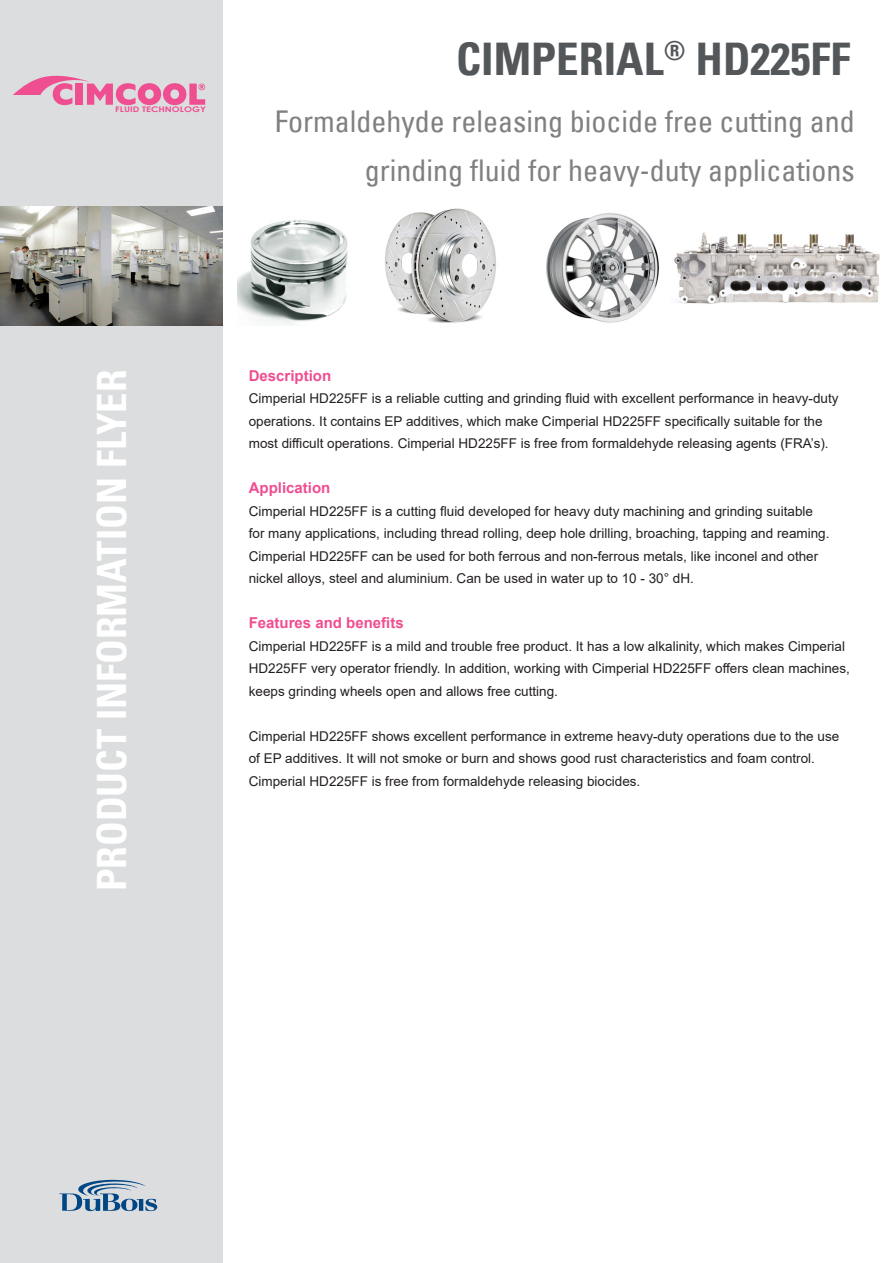
<style>
.page{position:relative;width:893px;height:1263px;background:#fff}
.page>*{position:absolute;margin:0;border:0;box-sizing:border-box;transform-origin:0 0}
.Product{font:45px "Univers Com 67 Bold Cond";color:#54575a}
.t1{font:40.5px "Univers Com 67 Bold Cond";color:#fff}
.Productlead_curs{font:condensed 30px/48.4px "Univers Com 57";color:#808080;text-align:right}
.t2{font:700 15px "Arial";color:#ef4e91}
.t3{font:13.5px/22.5px "Arial";color:#231f20}
.t4{font:700 7.65px "Century Gothic";color:#ef4e91;scale:1.23 1}
</style>
<div class="page">
<div style="left:0;top:0;width:223px;height:1263px;background:#dcdddf"></div>
<img style="left:546px;top:213px;width:113px;height:110px">
<img style="left:385px;top:208px;width:111px;height:115px">
<img style="left:237px;top:220px;width:111px;height:105px">
<img style="left:0;top:206px;width:222px;height:119px">
<img style="left:674px;top:232px;width:206px;height:72px">
<svg style="left:13px;top:76px;width:192px;height:29px"></svg>
<svg style="left:59px;top:1180px;width:98px;height:31px"></svg>
<p class="t4" style="left:115px;top:104px;width:75px">FLUID TECHNOLOGY</p>
<p class="Product" style="left:456px;top:31px;width:396px">CIMPERIAL<sup>®</sup> HD225FF</p>
<p class="Productlead_curs" style="left:275px;top:97px;width:581px">Formaldehyde releasing biocide free cutting and grinding fluid for heavy-duty applications</p>
<h2 class="t1" style="left:87px;top:891px;width:523px;rotate:-90deg">PRODUCT INFORMATION FLYER</h2>
<p class="t2" style="left:249px;top:365px;width:84px">Description</p>
<p class="t3" style="left:249px;top:387px;width:591px">Cimperial HD225FF is a reliable cutting and grinding fluid with excellent performance in heavy-duty operations. It contains EP additives, which make Cimperial HD225FF specifically suitable for the most difficult operations. Cimperial HD225FF is free from formaldehyde releasing agents (FRA’s).</p>
<p class="t2" style="left:249px;top:478px;width:83px">Application</p>
<p class="t3" style="left:249px;top:500px;width:582px">Cimperial HD225FF is a cutting fluid developed for heavy duty machining and grinding suitable for many applications, including thread rolling, deep hole drilling, broaching, tapping and reaming.<br>Cimperial HD225FF can be used for both ferrous and non-ferrous metals, like inconel and other nickel alloys, steel and aluminium. Can be used in water up to 10 - 30° dH.</p>
<p class="t2" style="left:249px;top:613px;width:157px">Features and benefits</p>
<p class="t3" style="left:249px;top:635px;width:603px">Cimperial HD225FF is a mild and trouble free product. It has a low alkalinity, which makes Cimperial<br>HD225FF very operator friendly. In addition, working with Cimperial HD225FF offers clean machines, keeps grinding wheels open and allows free cutting.</p>
<p class="t3" style="left:249px;top:725px;width:592px">Cimperial HD225FF shows excellent performance in extreme heavy-duty operations due to the use of EP additives. It will not smoke or burn and shows good rust characteristics and foam control.<br>Cimperial HD225FF is free from formaldehyde releasing biocides.</p>
</div>
